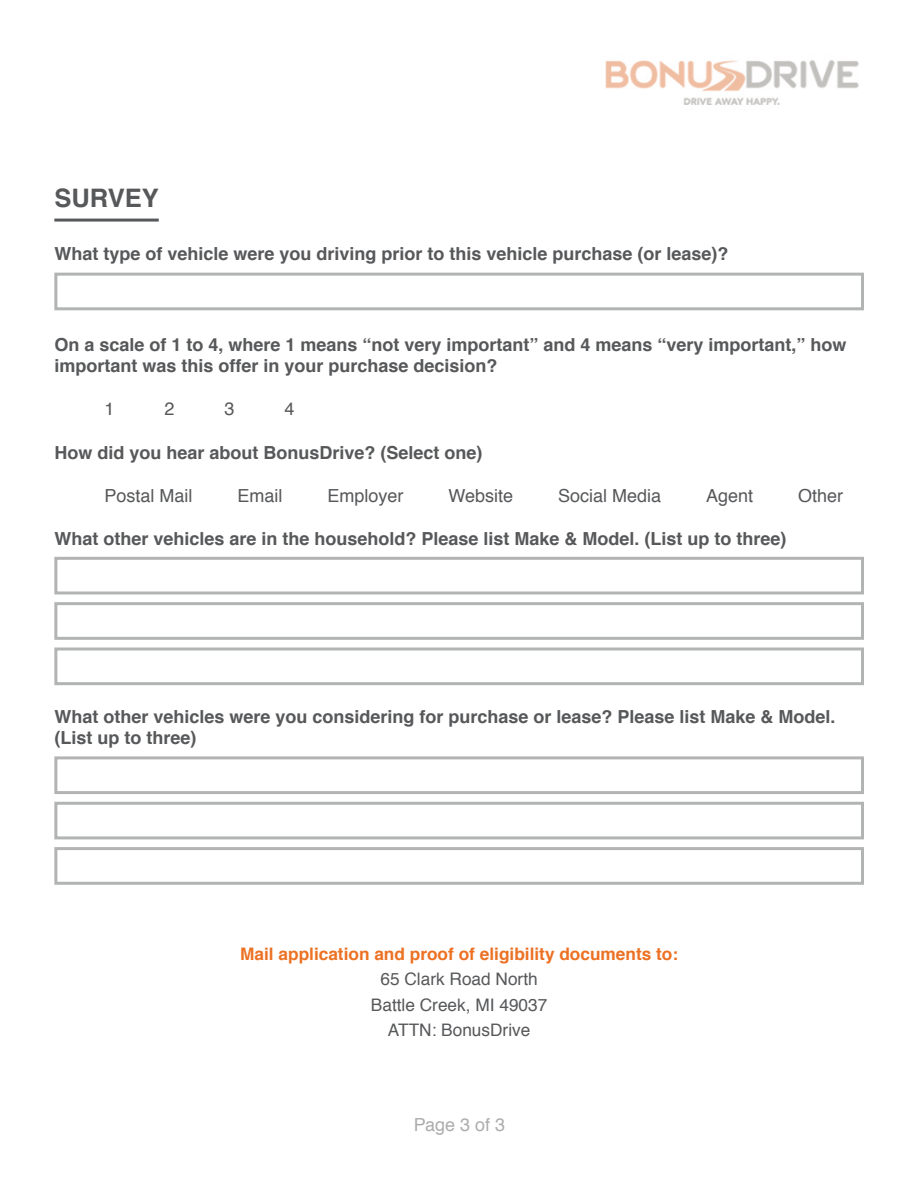
<style>
.page{position:relative;width:918px;height:1188px;background:#fff}
.page>*{position:absolute;margin:0;border:0;box-sizing:border-box;transform-origin:0 0}
.t1{font:700 25.5px "Helvetica";color:#57585a}
.t2{font:700 18px/21.6px "Helvetica";color:#57585a}
.t3{font:18px "Helvetica";color:#57585a}
.t4{font:17.25px "Helvetica";color:#57585a}
.t5{font:700 17.25px "Helvetica";color:#ec7123}
</style>
<div class="page">
<img style="left:605px;top:60px;width:254px;height:45px">
<hr style="left:54px;top:219px;width:105px;height:3px;background:#57585a">
<div style="left:54px;top:273px;width:810px;height:37px;border:3px solid #b2b4b3"></div>
<div style="left:54px;top:557px;width:810px;height:37px;border:3px solid #b2b4b3"></div>
<div style="left:54px;top:756px;width:810px;height:38px;border:3px solid #b2b4b3"></div>
<div style="left:54px;top:602px;width:810px;height:38px;border:3px solid #b2b4b3"></div>
<div style="left:54px;top:802px;width:810px;height:37px;border:3px solid #b2b4b3"></div>
<div style="left:54px;top:647px;width:810px;height:38px;border:3px solid #b2b4b3"></div>
<div style="left:54px;top:847px;width:810px;height:38px;border:3px solid #b2b4b3"></div>
<p class="t1" style="left:54px;top:177px;width:106px">SURVEY</p>
<p class="t2" style="left:54px;top:243px;width:676px">What type of vehicle were you driving prior to this vehicle purchase (or lease)?</p>
<p class="t2" style="left:54px;top:334px;width:794px">On a scale of 1 to 4, where 1 means “not very important” and 4 means “very important,” how important was this offer in your purchase decision?</p>
<p class="t3" style="left:104px;top:395px;width:12px">1</p>
<p class="t3" style="left:164px;top:395px;width:12px">2</p>
<p class="t3" style="left:224px;top:395px;width:12px">3</p>
<p class="t3" style="left:285px;top:395px;width:12px">4</p>
<p class="t2" style="left:54px;top:442px;width:430px">How did you hear about BonusDrive? (Select one)</p>
<p class="t3" style="left:104px;top:482px;width:90px">Postal Mail</p>
<p class="t3" style="left:237px;top:482px;width:46px">Email</p>
<p class="t3" style="left:327px;top:482px;width:78px">Employer</p>
<p class="t3" style="left:448px;top:482px;width:66px">Website</p>
<p class="t3" style="left:558px;top:482px;width:105px">Social Media</p>
<p class="t3" style="left:706px;top:482px;width:49px">Agent</p>
<p class="t3" style="left:798px;top:482px;width:47px">Other</p>
<p class="t2" style="left:54px;top:528px;width:734px">What other vehicles are in the household? Please list Make &amp; Model. (List up to three)</p>
<p class="t2" style="left:54px;top:706px;width:783px">What other vehicles were you considering for purchase or lease? Please list Make &amp; Model. (List up to three)</p>
<p class="t5" style="left:240px;top:940px;width:440px">Mail application and proof of eligibility documents to:</p>
<p class="t4" style="left:381px;top:966px;width:159px">65 Clark Road North</p>
<p class="t4" style="left:371px;top:991px;width:178px">Battle Creek, MI 49037</p>
<p class="t4" style="left:388px;top:1017px;width:144px">ATTN: BonusDrive</p>
<p class="t3" style="left:413px;top:1111px;width:94px">Page 3 of 3</p>
</div>
